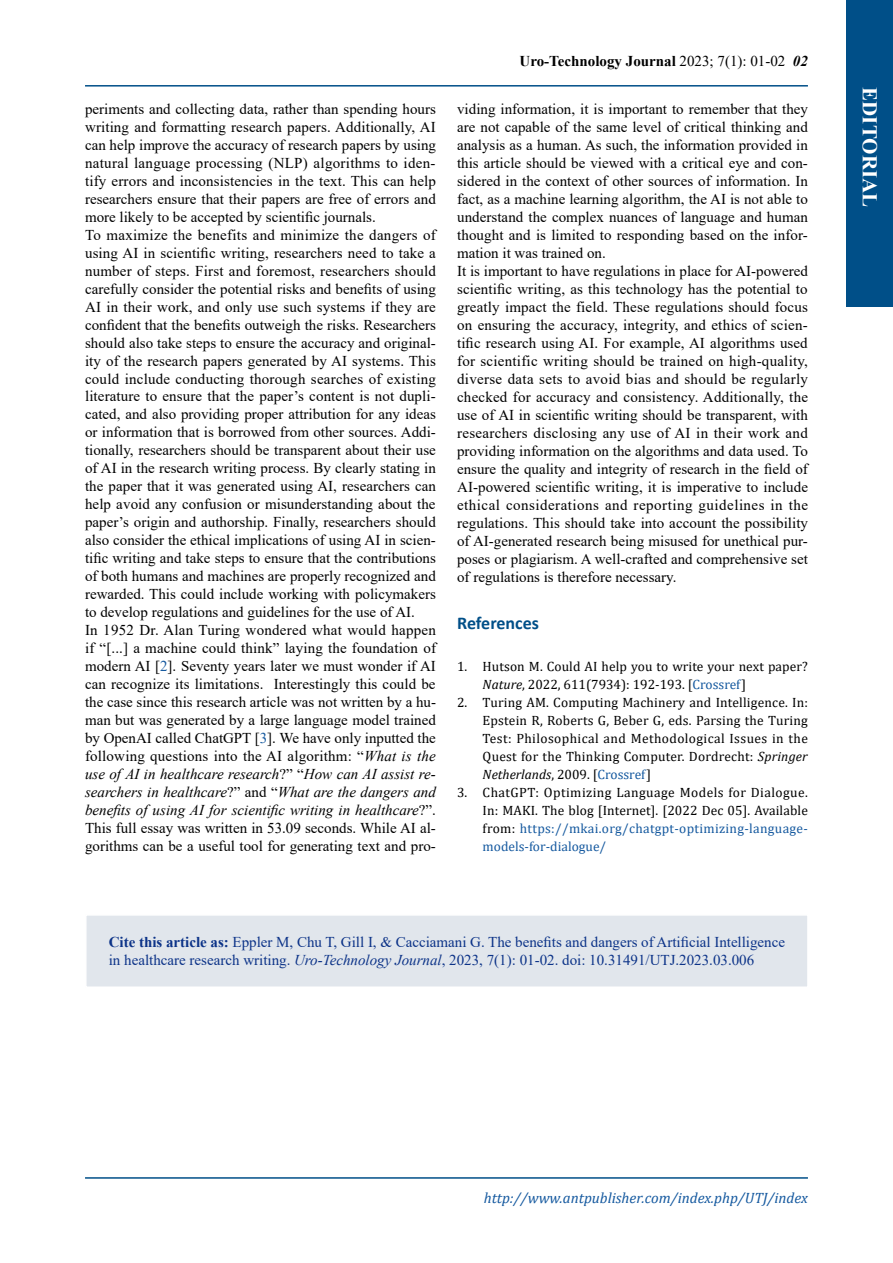
<style>
.page{position:relative;width:893px;height:1263px;background:#fff}
.page>*{position:absolute;margin:0;border:0;box-sizing:border-box;transform-origin:0 0}
.t1{font:700 21px "Times New Roman";color:#fff}
.t2{font:700 18px "Calibri";color:#004f88}
.t3{font:15px/18px "Times New Roman";color:#000}
.t4{font:15px/18px "Times New Roman";color:#0c3388}
.t5{font:italic 15px "Cambria";color:#15599f}
.t6{font:700 15px "Times New Roman";color:#000}
.t7{font:13.5px/18px "Cambria";letter-spacing:.005em;color:#000;text-align:justify}
.s1{color:#15599f}
.s2{font-style:italic}
.s3{font-weight:400}
.s4{font-weight:700}
</style>
<div class="page">
<hr style="left:85px;top:85px;width:723px;height:2px;background:#004f88">
<hr style="left:85px;top:1177px;width:723px;height:2px;background:#004f88">
<div style="left:846px;top:0;width:47px;height:306px;background:#004f88"></div>
<div style="left:85px;top:914px;width:724px;height:74px;background:#e1e6ec;border:2px solid #fff"></div>
<p class="t3" style="left:85px;top:99px;width:353px">periments and collecting data, rather than spending hours writing and formatting research papers. Additionally, AI can help improve the accuracy of research papers by using natural language processing (NLP) algorithms to iden&shy;tify errors and inconsistencies in the text. This can help researchers ensure that their papers are free of errors and more likely to be accepted by scientific journals.<br>To maximize the benefits and minimize the dangers of using AI in scientific writing, researchers need to take a number of steps. First and foremost, researchers should carefully consider the potential risks and benefits of using AI in their work, and only use such systems if they are confident that the benefits outweigh the risks. Researchers should also take steps to ensure the accuracy and original&shy;ity of the research papers generated by AI systems. This could include conducting thorough searches of existing literature to ensure that the paper’s content is not dupli&shy;cated, and also providing proper attribution for any ideas or information that is borrowed from other sources. Addi&shy;tionally, researchers should be transparent about their use of AI in the research writing process. By clearly stating in the paper that it was generated using AI, researchers can help avoid any confusion or misunderstanding about the paper’s origin and authorship. Finally, researchers should also consider the ethical implications of using AI in scien&shy;tific writing and take steps to ensure that the contributions of both humans and machines are properly recognized and rewarded. This could include working with policymakers to develop regulations and guidelines for the use of AI.<br>In 1952 Dr. Alan Turing wondered what would happen if “[...] a machine could think” laying the foundation of modern AI [<span class="s1">2</span>]. Seventy years later we must wonder if AI can recognize its limitations. Interestingly this could be the case since this research article was not written by a hu&shy;man but was generated by a large language model trained by OpenAI called ChatGPT [<span class="s1">3</span>]. We have only inputted the following questions into the AI algorithm: “<span class="s2">What is the use of AI in healthcare research</span>?” “<span class="s2">How can AI assist re&shy;searchers in healthcare</span>?” and “<span class="s2">What are the dangers and benefits of using AI for scientific writing in healthcare</span>?”.<br>This full essay was written in 53.09 seconds. While AI al&shy;gorithms can be a useful tool for generating text and pro-</p>
<p class="t6" style="left:520px;top:50px;width:290px">Uro-Technology Journal <span class="s3">2023; 7(1): 01-02</span> <span class="s2">02</span></p>
<p class="t3" style="left:457px;top:99px;width:352px">viding information, it is important to remember that they are not capable of the same level of critical thinking and analysis as a human. As such, the information provided in this article should be viewed with a critical eye and con&shy;sidered in the context of other sources of information. In fact, as a machine learning algorithm, the AI is not able to understand the complex nuances of language and human thought and is limited to responding based on the infor&shy;mation it was trained on.<br>It is important to have regulations in place for AI-powered scientific writing, as this technology has the potential to greatly impact the field. These regulations should focus on ensuring the accuracy, integrity, and ethics of scien&shy;tific research using AI. For example, AI algorithms used for scientific writing should be trained on high-quality, diverse data sets to avoid bias and should be regularly checked for accuracy and consistency. Additionally, the use of AI in scientific writing should be transparent, with researchers disclosing any use of AI in their work and providing information on the algorithms and data used. To ensure the quality and integrity of research in the field of AI-powered scientific writing, it is imperative to include ethical considerations and reporting guidelines in the regulations. This should take into account the possibility of AI-generated research being misused for unethical pur&shy;poses or plagiarism. A well-crafted and comprehensive set of regulations is therefore necessary.</p>
<p class="t2" style="left:457px;top:610px;width:83px">References</p>
<p class="t7" style="left:483px;top:657px;width:327px;text-indent:-26px">1. Hutson M. Could AI help you to write your next paper?<br><span class="s2">Nature</span>, 2022, 611(7934): 192-193. [<span class="s1">Crossref</span>]</p>
<p class="t7" style="left:483px;top:693px;width:327px;text-indent:-26px">2. Turing AM. Computing Machinery and Intelligence. In:<br>Epstein R, Roberts G, Beber G, eds. Parsing the Turing Test: Philosophical and Methodological Issues in the Quest for the Thinking Computer. Dordrecht: <span class="s2">Springer Netherlands</span>, 2009. [<span class="s1">Crossref</span>]</p>
<p class="t7" style="left:483px;top:783px;width:327px;text-indent:-26px">3. ChatGPT: Optimizing Language Models for Dialogue.<br>In: MAKI. The blog [Internet]. [2022 Dec 05]. Available from: <span class="s1">https://mkai.org/chatgpt-optimizing-language&shy;models-for-dialogue/</span></p>
<p class="t4" style="left:109px;top:932px;width:678px"><span class="s4">Cite this article as:</span> Eppler M, Chu T, Gill I, &amp; Cacciamani G. The benefits and dangers of Artificial Intelligence in healthcare research writing. <span class="s2">Uro-Technology Journal</span>, 2023, 7(1): 01-02. doi: 10.31491/UTJ.2023.03.006</p>
<h1 class="t1" style="left:885px;top:87px;width:121px;rotate:90deg">EDITORIAL</h1>
<p class="t5" style="left:484px;top:1187px;width:326px">http://www.antpublisher.com/index.php/UTJ/index</p>
</div>
